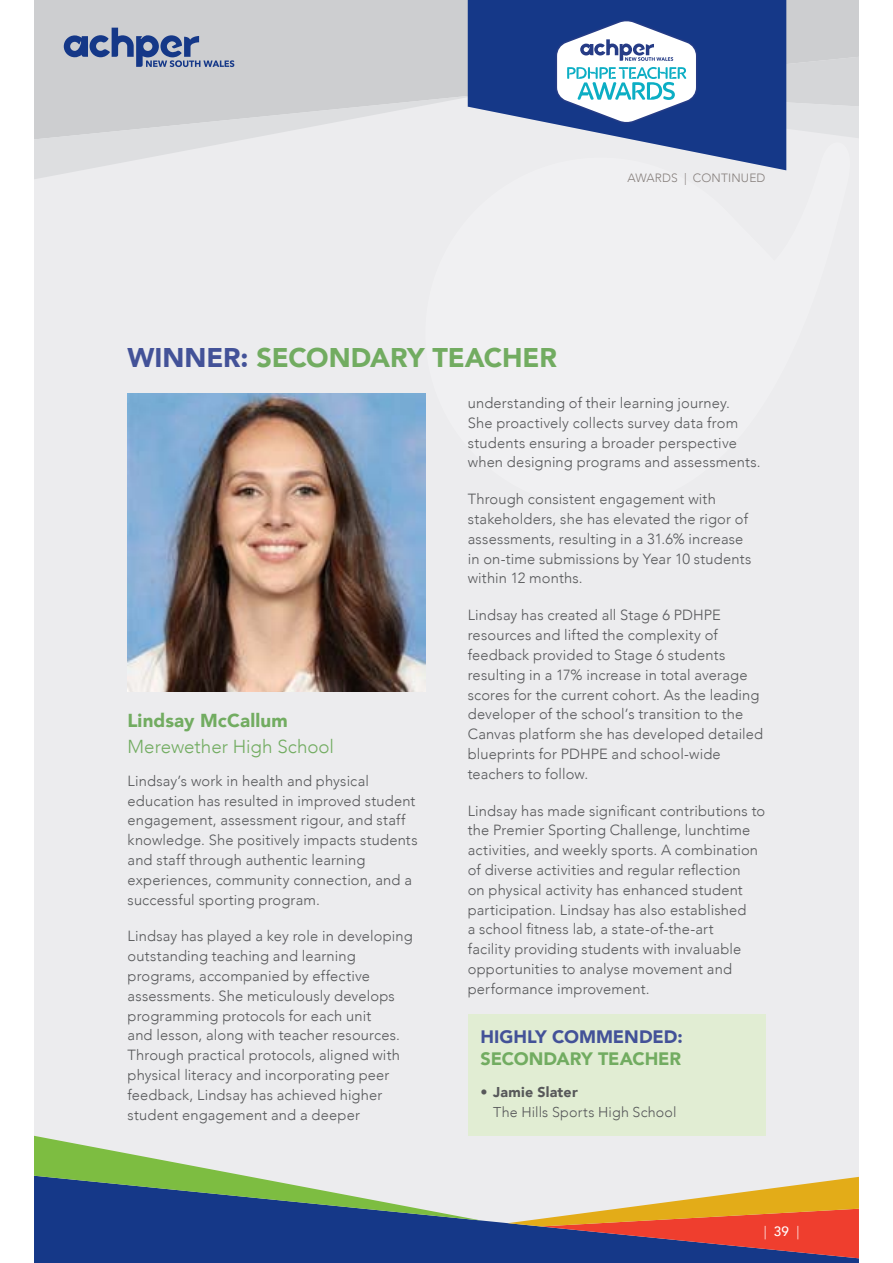
<style>
.page{position:relative;width:893px;height:1263px;background:#fff}
.page>*{position:absolute;margin:0;border:0;box-sizing:border-box;transform-origin:0 0}
.Green_Subheading{font:900 27px "Avenir";letter-spacing:-.005em;color:#72ac61}
.Green_Awards_School_Name{font:300 18.75px "Avenir";color:#72ac61}
.Green_Subheading-2{font:900 18.75px "Avenir";letter-spacing:.01em;color:#72ac61}
.Green_Subheading-3{font:900 18px/21.8px "Avenir";color:#435298}
.Awards_Teacher_Description_Text{font:300 14.7px/19.8px "Avenir";letter-spacing:.01em;color:#57585a}
.Body_Text{font:300 14.25px/19.5px "Avenir";letter-spacing:.01em;color:#57585a}
.t1{font:300 13.5px "Avenir";color:#fff}
.Main_Heading{font:300 12px "Avenir";letter-spacing:.015em;color:#867f7c}
.s1{color:#435298}
.s2{color:#72ac61}
.s3{font-weight:900}
.s4{font-weight:500}
</style>
<div class="page">
<div style="left:34px;top:34px;width:825px;height:1229px;background:#ececee"></div>
<div style="left:34px;top:1176px;width:825px;height:87px;background:#153888"></div>
<svg style="left:34px;top:1136px;width:447px;height:84px"></svg>
<svg style="left:508px;top:1177px;width:351px;height:81px"></svg>
<div style="left:34px;top:0;width:825px;height:139px;background:#cdced0"></div>
<svg style="left:34px;top:95px;width:434px;height:84px"></svg>
<svg style="left:425px;top:141px;width:362px;height:367px"></svg>
<svg style="left:64px;top:28px;width:170px;height:39px;background:#909cb8"></svg>
<svg style="left:468px;top:0;width:318px;height:170px;fill:#153888"></svg>
<svg style="left:508px;top:19px;width:351px;height:119px;background:#748bb6"></svg>
<img style="left:128px;top:393px;width:297px;height:298px">
<div style="left:468px;top:1014px;width:297px;height:122px;background:#e1edd3"></div>
<p class="Main_Heading" style="left:627px;top:171px;width:140px">AWARDS | CONTINUED</p>
<p class="Green_Subheading" style="left:128px;top:335px;width:431px"><span class="s1">WINNER:</span> SECONDARY TEACHER</p>
<p class="Awards_Teacher_Description_Text" style="left:468px;top:393px;width:294px">understanding of their learning journey.<br>She proactively collects survey data from students ensuring a broader perspective when designing programs and assessments.</p>
<p class="Awards_Teacher_Description_Text" style="left:468px;top:489px;width:285px">Through consistent engagement with stakeholders, she has elevated the rigor of assessments, resulting in a 31.6% increase in on-time submissions by Year 10 students within 12 months.</p>
<p class="Awards_Teacher_Description_Text" style="left:468px;top:605px;width:297px">Lindsay has created all Stage 6 PDHPE resources and lifted the complexity of feedback provided to Stage 6 students resulting in a 17% increase in total average scores for the current cohort. As the leading developer of the school’s transition to the Canvas platform she has developed detailed blueprints for PDHPE and school-wide teachers to follow.</p>
<p class="Awards_Teacher_Description_Text" style="left:468px;top:800px;width:299px">Lindsay has made significant contributions to the Premier Sporting Challenge, lunchtime activities, and weekly sports. A combination of diverse activities and regular reflection<br>on physical activity has enhanced student participation. Lindsay has also established<br>a school fitness lab, a state-of-the-art<br>facility providing students with invaluable opportunities to analyse movement and performance improvement.</p>
<p class="Green_Subheading-3" style="left:480px;top:1026px;width:204px">HIGHLY COMMENDED:<br><span class="s2">SECONDARY TEACHER</span></p>
<p class="Body_Text" style="left:493px;top:1083px;width:185px;text-indent:-13px">• <span class="s3">Jamie Slater<br></span>The Hills Sports High School</p>
<p class="Green_Subheading-2" style="left:128px;top:705px;width:162px">Lindsay McCallum</p>
<p class="Green_Awards_School_Name" style="left:128px;top:736px;width:208px">Merewether High School</p>
<p class="Awards_Teacher_Description_Text" style="left:128px;top:771px;width:292px">Lindsay’s work in health and physical education has resulted in improved student engagement, assessment rigour, and staff knowledge. She positively impacts students and staff through authentic learning experiences, community connection, and a successful sporting program.</p>
<p class="Awards_Teacher_Description_Text" style="left:128px;top:926px;width:287px">Lindsay has played a key role in developing outstanding teaching and learning programs, accompanied by effective assessments. She meticulously develops programming protocols for each unit<br>and lesson, along with teacher resources.<br>Through practical protocols, aligned with physical literacy and incorporating peer feedback, Lindsay has achieved higher student engagement and a deeper</p>
<p class="t1" style="left:764px;top:1223px;width:37px">| <span class="s4">39</span> |</p>
</div>
